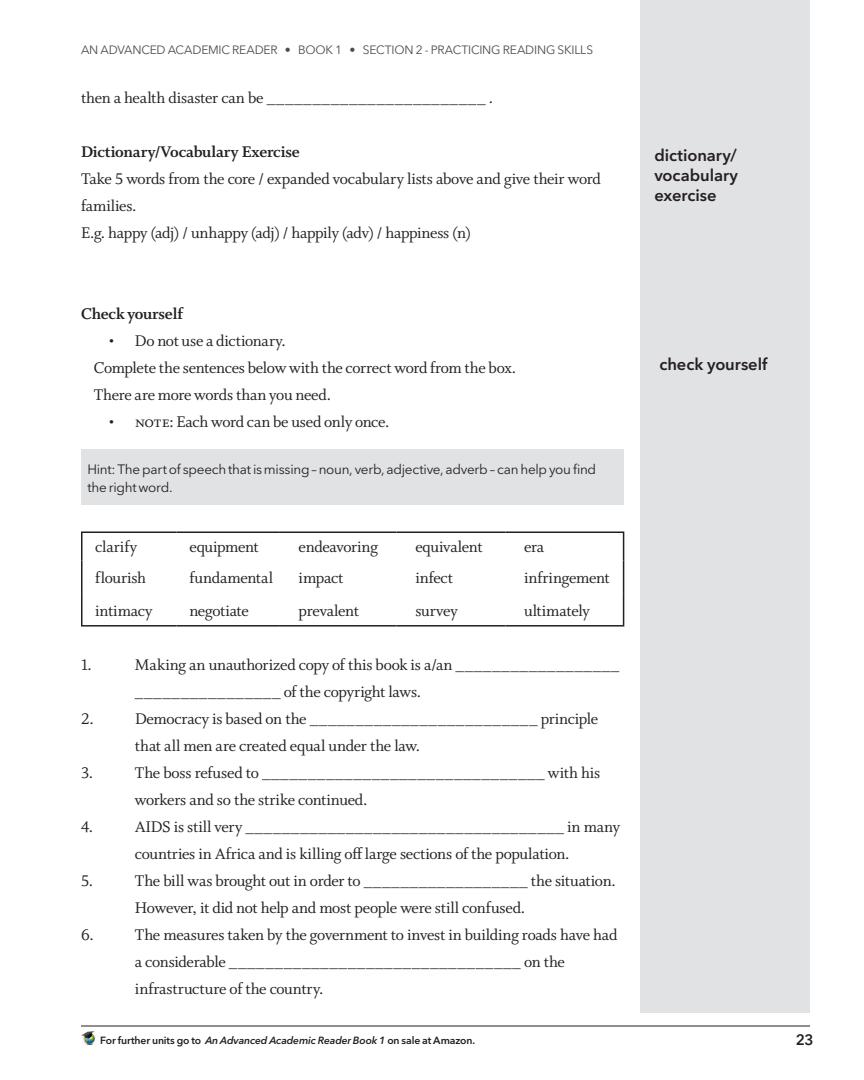
<style>
.page{position:relative;width:864px;height:1080px;background:#fff}
.page>*{position:absolute;margin:0;border:0;box-sizing:border-box;transform-origin:0 0}
.t1{font:17.25px/27px "Whitman Roman LF";letter-spacing:-.015em;color:#231f20}
.t2{font:17.25px "Whitman Bold LF";letter-spacing:-.01em;color:#231f20}
.t3{font:600 16.5px/19.8px "Avenir Next LT Pro";letter-spacing:-.005em;color:#231f20;text-align:justify}
.t4{font:600 15px "Avenir Next LT Pro";color:#231f20}
.t5{font:13.5px/18px "Avenir Next LT Pro";letter-spacing:-.02em;color:#231f20}
.t6{font:12px "Avenir Next LT Pro";letter-spacing:-.015em;color:#4b4c4d}
.t7{font:600 10.35px "Avenir Next LT Pro";letter-spacing:-.01em;color:#231f20}
.s1{font-family:"Whitman Small Caps LF"}
.s2{font-style:italic}
</style>
<div class="page">
<hr style="left:81px;top:1026px;width:729px;height:1px;background:#231f20">
<img style="left:81px;top:1032px;width:15px;height:13px">
<div style="left:641px;top:0;width:169px;height:1013px;background:#e1e2e4"></div>
<hr style="left:81px;top:531px;width:96px;height:2px;background:#231f20">
<svg style="left:81px;top:533px;width:1px;height:27px"></svg>
<hr style="left:177px;top:531px;width:103px;height:2px;background:#231f20">
<hr style="left:280px;top:531px;width:117px;height:2px;background:#231f20">
<hr style="left:397px;top:531px;width:108px;height:2px;background:#231f20">
<hr style="left:505px;top:531px;width:119px;height:2px;background:#231f20">
<svg style="left:623px;top:533px;width:1px;height:27px"></svg>
<hr style="left:81px;top:560px;width:1px;height:33px;background:#231f20">
<hr style="left:623px;top:560px;width:1px;height:33px;background:#231f20">
<hr style="left:81px;top:593px;width:1px;height:32px;background:#231f20">
<hr style="left:623px;top:593px;width:1px;height:32px;background:#231f20">
<hr style="left:81px;top:625px;width:96px;height:2px;background:#231f20">
<hr style="left:177px;top:625px;width:103px;height:2px;background:#231f20">
<hr style="left:280px;top:625px;width:117px;height:2px;background:#231f20">
<hr style="left:397px;top:625px;width:108px;height:2px;background:#231f20">
<hr style="left:505px;top:625px;width:119px;height:2px;background:#231f20">
<div style="left:81px;top:450px;width:542px;height:55px;background:#e1e2e4"></div>
<p class="t6" style="left:81px;top:43px;width:514px">AN ADVANCED ACADEMIC READER • BOOK 1 • SECTION 2 - PRACTICING READING SKILLS</p>
<p class="t1" style="left:81px;top:84px;width:414px">then a health disaster can be ________________________ .</p>
<p class="t2" style="left:81px;top:142px;width:220px">Dictionary/Vocabulary Exercise</p>
<p class="t1" style="left:81px;top:165px;width:521px">Take 5 words from the core / expanded vocabulary lists above and give their word families.</p>
<p class="t1" style="left:81px;top:219px;width:391px">E.g. happy (adj) / unhappy (adj) / happily (adv) / happiness (n)</p>
<p class="t2" style="left:81px;top:304px;width:103px">Check yourself</p>
<p class="t1" style="left:108px;top:327px;width:179px">• Do not use a dictionary.</p>
<p class="t1" style="left:94px;top:354px;width:424px">Complete the sentences below with the correct word from the box.</p>
<p class="t1" style="left:94px;top:381px;width:239px">There are more words than you need.</p>
<p class="t1" style="left:108px;top:408px;width:283px">• <span class="s1">note</span>: Each word can be used only once.</p>
<p class="t5" style="left:87px;top:460px;width:510px">Hint: The part of speech that is missing – noun, verb, adjective, adverb – can help you find the right word.</p>
<p class="t1" style="left:95px;top:534px;width:43px">clarify</p>
<p class="t1" style="left:189px;top:534px;width:71px">equipment</p>
<p class="t1" style="left:299px;top:534px;width:81px">endeavoring</p>
<p class="t1" style="left:415px;top:534px;width:69px">equivalent</p>
<p class="t1" style="left:524px;top:534px;width:22px">era</p>
<p class="t1" style="left:95px;top:564px;width:52px">flourish</p>
<p class="t1" style="left:189px;top:564px;width:85px">fundamental</p>
<p class="t1" style="left:299px;top:564px;width:46px">impact</p>
<p class="t1" style="left:415px;top:564px;width:39px">infect</p>
<p class="t1" style="left:524px;top:564px;width:87px">infringement</p>
<p class="t1" style="left:95px;top:597px;width:59px">intimacy</p>
<p class="t1" style="left:189px;top:597px;width:61px">negotiate</p>
<p class="t1" style="left:299px;top:597px;width:62px">prevalent</p>
<p class="t1" style="left:415px;top:597px;width:44px">survey</p>
<p class="t1" style="left:524px;top:597px;width:67px">ultimately</p>
<p class="t1" style="left:81px;top:651px;width:12px">1.</p>
<p class="t1" style="left:135px;top:651px;width:486px">Making an unauthorized copy of this book is a/an __________________ ________________ of the copyright laws.</p>
<p class="t1" style="left:135px;top:705px;width:465px;text-indent:-54px">2. Democracy is based on the _________________________ principle that all men are created equal under the law.</p>
<p class="t1" style="left:81px;top:759px;width:14px">3.</p>
<p class="t1" style="left:135px;top:759px;width:467px">The boss refused to _______________________________ with his workers and so the strike continued.</p>
<p class="t1" style="left:81px;top:813px;width:14px">4.</p>
<p class="t1" style="left:135px;top:813px;width:487px">AIDS is still very ___________________________________ in many countries in Africa and is killing off large sections of the population.</p>
<p class="t1" style="left:81px;top:867px;width:14px">5.</p>
<p class="t1" style="left:135px;top:867px;width:482px">The bill was brought out in order to __________________ the situation.</p>
<p class="t1" style="left:135px;top:894px;width:392px">However, it did not help and most people were still confused.</p>
<p class="t1" style="left:135px;top:921px;width:484px;text-indent:-54px">6. The measures taken by the government to invest in building roads have had a considerable ________________________________ on the infrastructure of the country.</p>
<p class="t3" style="left:654px;top:145px;width:85px">dictionary/ vocabulary exercise</p>
<p class="t3" style="left:659px;top:354px;width:110px">check yourself</p>
<p class="t7" style="left:100px;top:1034px;width:377px">For further units go to <span class="s2">An Advanced Academic Reader Book 1</span> on sale at Amazon.</p>
<p class="t4" style="left:796px;top:1030px;width:19px">23</p>
</div>
